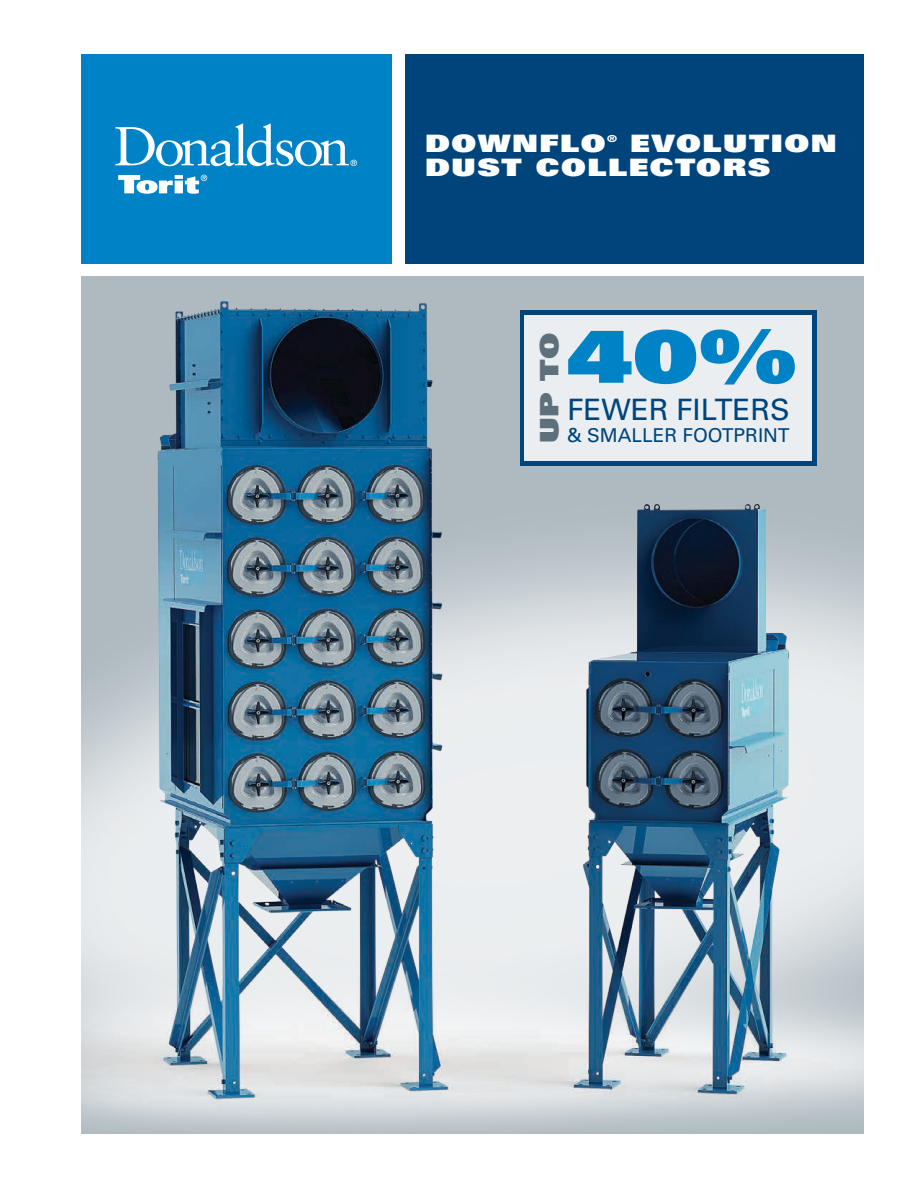
<style>
.page{position:relative;width:918px;height:1188px;background:#fff}
.page>*{position:absolute;margin:0;border:0;box-sizing:border-box;transform-origin:0 0}
.t1{font:71.85px "Univers LT Std X Black";color:#0082c7;scale:1.3 1}
.t2{font:29.4px "Univers LT Std";color:#00447c}
.t3{font:25.5px "Univers LT Std X Black";color:#5d707c;scale:1.3 1}
.t4{font:24px/24px "Univers LT Std X Black";letter-spacing:.05em;color:#fff;scale:1.3 1}
.t5{font:19.05px "Univers LT Std";color:#00447c}
.t6{font:9.6px "Univers LT Std X Black";color:#fff;scale:1.3 1}
</style>
<div class="page">
<div style="left:81px;top:54px;width:311px;height:209px;background:#0082c7"></div>
<svg style="left:118px;top:175px;width:89px;height:19px"></svg>
<svg style="left:115px;top:124px;width:242px;height:42px"></svg>
<div style="left:405px;top:54px;width:459px;height:209px;background:#00447c"></div>
<img style="left:81px;top:277px;width:783px;height:857px">
<div style="left:520px;top:310px;width:297px;height:156px;background:#00447c"></div>
<div style="left:524px;top:315px;width:288px;height:146px;background:#eaeef0"></div>
<p class="t4" style="left:425px;top:131px;width:318px;text-indent:205px">EVOLUTION<br>DUST COLLECTORS</p>
<p class="t4" style="left:425px;top:131px;width:140px">DOWNFLO</p>
<p class="t6" style="left:607px;top:132px;width:9px">®</p>
<p class="t3" style="left:532px;top:443px;width:86px;rotate:-90deg">UP TO</p>
<h1 class="t1" style="left:567px;top:310px;width:178px">40%</h1>
<p class="t2" style="left:567px;top:392px;width:224px">FEWER FILTERS</p>
<p class="t5" style="left:567px;top:424px;width:224px">&amp; SMALLER FOOTPRINT</p>
</div>
